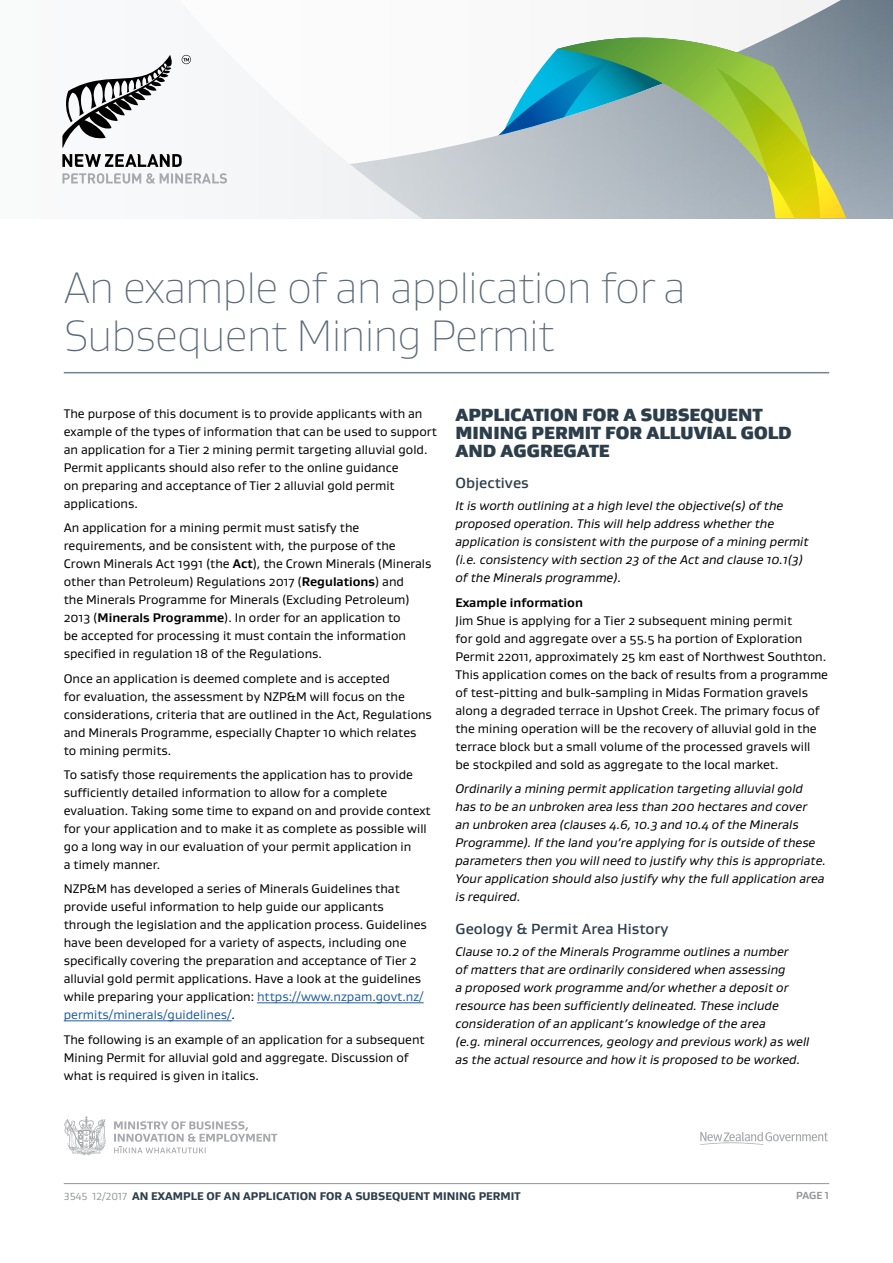
<style>
.page{position:relative;width:893px;height:1263px;background:#fff}
.page>*{position:absolute;margin:0;border:0;box-sizing:border-box;transform-origin:0 0}
.t1{font:100 45px/48px "Gustan";letter-spacing:-.02em;color:#596a78}
.t2{font:900 18px/18px "Gustan";color:#2d3e4b}
.t3{font:500 15px "Gustan";color:#2d3e4b}
.t4{font:12.75px/18px "Gustan";color:#000}
.t5{font:italic 12.75px/18px "Gustan";color:#000}
.t6{font:700 12.75px "Gustan";color:#000}
.t7{font:800 11.4px "Gustan";letter-spacing:.005em;color:#2d3e4b}
.t8{font:700 10.5px "Gustan";color:#939598}
.s1{font-weight:700}
.s2{color:#215e9e}
.s3{font-weight:400;font-size:10.5px;color:#939598}
</style>
<div class="page">
<svg style="left:783px;top:0;width:110px;height:218px;background:#8b98a4"></svg>
<svg style="left:181px;top:0;width:602px;height:218px"></svg>
<svg style="left:476px;top:29px;width:81px;height:33px"></svg>
<svg style="left:557px;top:29px;width:271px;height:33px"></svg>
<svg style="left:447px;top:62px;width:407px;height:156px;background:#a4bca4"></svg>
<svg style="left:64px;top:1116px;width:42px;height:39px"></svg>
<svg style="left:114px;top:1121px;width:163px;height:32px"></svg>
<svg style="left:700px;top:1132px;width:128px;height:13px"></svg>
<svg style="left:62px;top:55px;width:110px;height:93px"></svg>
<svg style="left:182px;top:55px;width:9px;height:9px"></svg>
<svg style="left:62px;top:154px;width:120px;height:13px"></svg>
<svg style="left:62px;top:173px;width:165px;height:11px"></svg>
<hr style="left:64px;top:1183px;width:765px;height:1px;background:#939598">
<hr style="left:64px;top:372px;width:765px;height:1px;background:#738391">
<hr style="left:257px;top:1002px;width:167px;height:1px;background:#215e9e">
<hr style="left:64px;top:1020px;width:168px;height:1px;background:#215e9e">
<h1 class="t1" style="left:64px;top:262px;width:623px">An example of an application for a<br>Subsequent Mining Permit</h1>
<p class="t4" style="left:64px;top:404px;width:375px">The purpose of this document is to provide applicants with an example of the types of information that can be used to support an application for a Tier 2 mining permit targeting alluvial gold.<br>Permit applicants should also refer to the online guidance<br>on preparing and acceptance of Tier 2 alluvial gold permit applications.</p>
<p class="t4" style="left:64px;top:518px;width:369px">An application for a mining permit must satisfy the requirements, and be consistent with, the purpose of the Crown Minerals Act 1991 (the <span class="s1">Act</span>), the Crown Minerals (Minerals other than Petroleum) Regulations 2017 (<span class="s1">Regulations</span>) and<br>the Minerals Programme for Minerals (Excluding Petroleum)<br>2013 (<span class="s1">Minerals Programme</span>). In order for an application to<br>be accepted for processing it must contain the information specified in regulation 18 of the Regulations.</p>
<p class="t4" style="left:64px;top:669px;width:370px">Once an application is deemed complete and is accepted<br>for evaluation, the assessment by NZP&amp;M will focus on the considerations, criteria that are outlined in the Act, Regulations and Minerals Programme, especially Chapter 10 which relates to mining permits.</p>
<p class="t4" style="left:64px;top:765px;width:368px">To satisfy those requirements the application has to provide sufficiently detailed information to allow for a complete evaluation. Taking some time to expand on and provide context for your application and to make it as complete as possible will go a long way in our evaluation of your permit application in<br>a timely manner.</p>
<p class="t4" style="left:64px;top:880px;width:365px">NZP&amp;M has developed a series of Minerals Guidelines that provide useful information to help guide our applicants through the legislation and the application process. Guidelines have been developed for a variety of aspects, including one specifically covering the preparation and acceptance of Tier 2 alluvial gold permit applications. Have a look at the guidelines while preparing your application: <span class="s2">https://www.nzpam.govt.nz/ permits/minerals/guidelines/</span>.</p>
<p class="t4" style="left:64px;top:1030px;width:362px">The following is an example of an application for a subsequent<br>Mining Permit for alluvial gold and aggregate. Discussion of what is required is given in italics.</p>
<h2 class="t2" style="left:455px;top:406px;width:338px">APPLICATION FOR A SUBSEQUENT<br>MINING PERMIT FOR ALLUVIAL GOLD<br>AND AGGREGATE</h2>
<p class="t3" style="left:455px;top:473px;width:75px">Objectives</p>
<p class="t5" style="left:455px;top:497px;width:355px">It is worth outlining at a high level the objective(s) of the proposed operation. This will help address whether the application is consistent with the purpose of a mining permit (i.e. consistency with section 23 of the Act and clause 10.1(3) of the Minerals programme).</p>
<p class="t6" style="left:455px;top:594px;width:129px">Example information</p>
<p class="t4" style="left:455px;top:611px;width:374px">Jim Shue is applying for a Tier 2 subsequent mining permit<br>for gold and aggregate over a 55.5 ha portion of Exploration Permit 22011, approximately 25 km east of Northwest Southton.<br>This application comes on the back of results from a programme of test-pitting and bulk-sampling in Midas Formation gravels along a degraded terrace in Upshot Creek. The primary focus of the mining operation will be the recovery of alluvial gold in the terrace block but a small volume of the processed gravels will<br>be stockpiled and sold as aggregate to the local market.</p>
<p class="t5" style="left:455px;top:779px;width:372px">Ordinarily a mining permit application targeting alluvial gold has to be an unbroken area less than 200 hectares and cover<br>an unbroken area (clauses 4.6, 10.3 and 10.4 of the Minerals Programme). If the land you’re applying for is outside of these parameters then you will need to justify why this is appropriate.<br>Your application should also justify why the full application area is required.</p>
<p class="t3" style="left:455px;top:919px;width:214px">Geology &amp; Permit Area History</p>
<p class="t5" style="left:455px;top:942px;width:355px">Clause 10.2 of the Minerals Programme outlines a number<br>of matters that are ordinarily considered when assessing<br>a proposed work programme and/or whether a deposit or resource has been sufficiently delineated. These include consideration of an applicant’s knowledge of the area<br>(e.g. mineral occurrences, geology and previous work) as well as the actual resource and how it is proposed to be worked.</p>
<p class="t7" style="left:64px;top:1188px;width:458px"><span class="s3">3545 12/2017</span> AN EXAMPLE OF AN APPLICATION FOR A SUBSEQUENT MINING PERMIT</p>
<p class="t8" style="left:796px;top:1189px;width:35px">PAGE 1</p>
</div>
